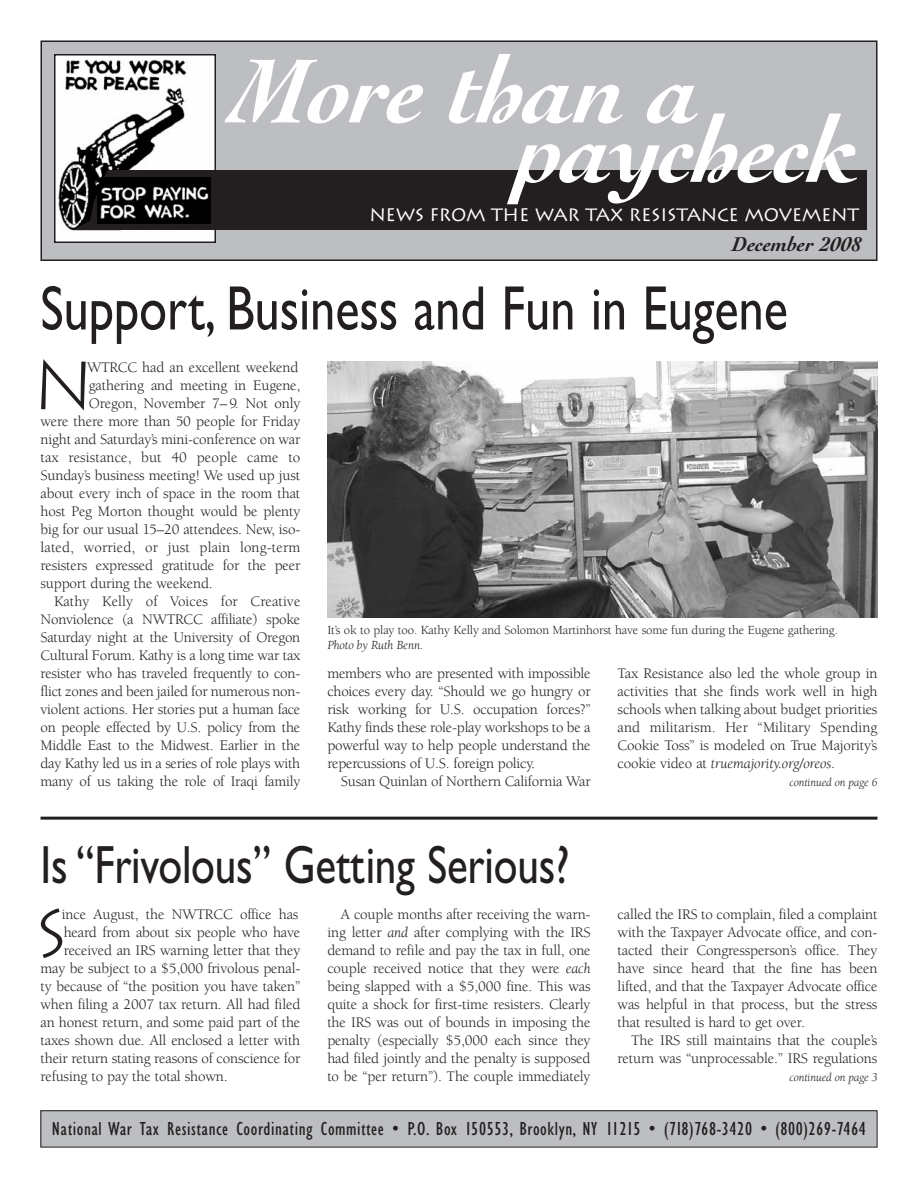
<style>
.page{position:relative;width:918px;height:1188px;background:#fff}
.page>*{position:absolute;margin:0;border:0;box-sizing:border-box;transform-origin:0 0}
.t1{font:italic 700 96px "Cochin";letter-spacing:-.015em;color:#fff}
.t2{font:300 67.5px "Lithos";color:#231f20}
.t3{font:63px "Gill Sans";color:#231f20;scale:.8 1}
.t4{font:54px "Gill Sans";letter-spacing:-.005em;color:#231f20;scale:.8 1}
.t5{font:italic 700 21px "Cochin";color:#231f20}
.t6{font:condensed 19.5px "Gill Sans";letter-spacing:.03em;color:#231f20}
.t7{font:18px "Lithos";letter-spacing:-.015em;color:#fff}
.t8{font:15px/18px "Berkeley";letter-spacing:-.01em;color:#231f20;text-align:justify}
.t9{font:15px "Berkeley";letter-spacing:.01em;color:#231f20}
.t10{font:12.75px "Berkeley";letter-spacing:-.01em;color:#231f20}
.t11{font:italic 12.75px "Berkeley";letter-spacing:-.01em;color:#231f20}
.t12{font:italic 12px "Berkeley";letter-spacing:-.01em;color:#231f20}
.s1{font-style:italic}
</style>
<div class="page">
<div style="left:41px;top:1111px;width:836px;height:36px;background:#bdbec1"></div>
<div style="left:40px;top:1110px;width:838px;height:38px;border:1px solid #231f20"></div>
<div style="left:41px;top:41px;width:836px;height:219px;background:#bdbec1"></div>
<div style="left:40px;top:40px;width:838px;height:221px;border:2px solid #231f20"></div>
<img style="left:57px;top:57px;width:156px;height:183px">
<div style="left:54px;top:54px;width:162px;height:189px;border:2px solid #231f20"></div>
<div style="left:111px;top:170px;width:756px;height:60px;background:#231f20"></div>
<svg style="left:73px;top:170px;width:38px;height:60px;background:#3f3e3e"></svg>
<img style="left:98px;top:177px;width:112px;height:47px">
<img style="left:327px;top:362px;width:551px;height:256px">
<hr style="left:40px;top:817px;width:838px;height:3px;background:#231f20">
<h1 class="t1" style="left:235px;top:54px;width:468px">More than a</h1>
<h1 class="t1" style="left:517px;top:113px;width:345px">paycheck</h1>
<h3 class="t5" style="left:732px;top:236px;width:131px">December 2008</h3>
<p class="t7" style="left:369px;top:205px;width:491px">NEWS FROM THE WAR TAX RESISTANCE MOVEMENT</p>
<h3 class="t3" style="left:40px;top:286px;width:936px">Support, Business and Fun in Eugene</h3>
<h2 class="t2" style="left:33px;top:346px;width:62px">N</h2>
<p class="t8" style="left:87px;top:360px;width:213px">WTRCC had an excellent weekend</p>
<p class="t8" style="left:89px;top:378px;width:213px">gathering and meeting in Eugene,</p>
<p class="t8" style="left:89px;top:396px;width:213px">Oregon, November 7– 9. Not only</p>
<p class="t8" style="left:40px;top:414px;width:261px">were there more than 50 people for Friday</p>
<p class="t8" style="left:40px;top:432px;width:261px">night and Saturday’s mini-conference on war</p>
<p class="t8" style="left:40px;top:450px;width:261px">tax resistance, but 40 people came to</p>
<p class="t8" style="left:40px;top:468px;width:261px">Sunday’s business meeting! We used up just</p>
<p class="t8" style="left:40px;top:486px;width:261px">about every inch of space in the room that</p>
<p class="t8" style="left:40px;top:504px;width:261px">host Peg Morton thought would be plenty</p>
<p class="t8" style="left:40px;top:522px;width:261px">big for our usual 15–20 attendees. New, iso-</p>
<p class="t9" style="left:40px;top:541px;width:261px">lated, worried, or just plain long-term</p>
<p class="t8" style="left:40px;top:558px;width:261px">resisters expressed gratitude for the peer</p>
<p class="t8" style="left:40px;top:576px;width:174px">support during the weekend.</p>
<p class="t8" style="left:54px;top:594px;width:248px">Kathy Kelly of Voices for Creative</p>
<p class="t8" style="left:40px;top:612px;width:261px">Nonviolence (a NWTRCC affiliate) spoke</p>
<p class="t8" style="left:40px;top:630px;width:261px">Saturday night at the University of Oregon</p>
<p class="t8" style="left:40px;top:648px;width:261px">Cultural Forum. Kathy is a long time war tax</p>
<p class="t8" style="left:40px;top:666px;width:261px">resister who has traveled frequently to con-</p>
<p class="t8" style="left:40px;top:684px;width:261px">flict zones and been jailed for numerous non-</p>
<p class="t8" style="left:40px;top:702px;width:261px">violent actions. Her stories put a human face</p>
<p class="t8" style="left:40px;top:720px;width:261px">on people effected by U.S. policy from the</p>
<p class="t8" style="left:40px;top:738px;width:261px">Middle East to the Midwest. Earlier in the</p>
<p class="t8" style="left:40px;top:756px;width:261px">day Kathy led us in a series of role plays with</p>
<p class="t8" style="left:40px;top:774px;width:261px">many of us taking the role of Iraqi family</p>
<p class="t10" style="left:327px;top:625px;width:512px">It’s ok to play too. Kathy Kelly and Solomon Martinhorst have some fun during the Eugene gathering.</p>
<p class="t11" style="left:327px;top:640px;width:97px">Photo by Ruth Benn.</p>
<p class="t8" style="left:327px;top:666px;width:265px">members who are presented with impossible choices every day. “Should we go hungry or risk working for U.S. occupation forces?” Kathy finds these role-play workshops to be a powerful way to help people understand the repercussions of U.S. foreign policy.</p>
<p class="t8" style="left:341px;top:774px;width:251px">Susan Quinlan of Northern California War</p>
<p class="t8" style="left:618px;top:666px;width:261px">Tax Resistance also led the whole group in activities that she finds work well in high schools when talking about budget priorities and militarism. Her “Military Spending Cookie Toss” is modeled on True Majority’s cookie video at <span class="s1">truemajority.org/oreos</span>.</p>
<p class="t12" style="left:789px;top:777px;width:90px">continued on page 6</p>
<h3 class="t4" style="left:40px;top:847px;width:663px">Is “Frivolous” Getting Serious?</h3>
<h2 class="t2" style="left:33px;top:894px;width:36px">S</h2>
<p class="t8" style="left:62px;top:907px;width:238px">ince August, the NWTRCC office has</p>
<p class="t8" style="left:64px;top:925px;width:238px">heard from about six people who have</p>
<p class="t8" style="left:64px;top:943px;width:238px">received an IRS warning letter that they</p>
<p class="t8" style="left:40px;top:961px;width:261px">may be subject to a $5,000 frivolous penal-</p>
<p class="t8" style="left:40px;top:979px;width:261px">ty because of “the position you have taken”</p>
<p class="t8" style="left:40px;top:997px;width:261px">when filing a 2007 tax return. All had filed</p>
<p class="t8" style="left:40px;top:1015px;width:261px">an honest return, and some paid part of the</p>
<p class="t8" style="left:40px;top:1033px;width:261px">taxes shown due. All enclosed a letter with</p>
<p class="t8" style="left:40px;top:1051px;width:261px">their return stating reasons of conscience for</p>
<p class="t8" style="left:40px;top:1069px;width:189px">refusing to pay the total shown.</p>
<p class="t8" style="left:327px;top:907px;width:265px;text-indent:14px">A couple months after receiving the warn&shy;ing letter <span class="s1">and</span> after complying with the IRS demand to refile and pay the tax in full, one couple received notice that they were <span class="s1">each </span>being slapped with a $5,000 fine. This was quite a shock for first-time resisters. Clearly the IRS was out of bounds in imposing the penalty (especially $5,000 each since they had filed jointly and the penalty is supposed to be “per return”). The couple immediately</p>
<p class="t8" style="left:618px;top:906px;width:261px">called the IRS to complain, filed a complaint with the Taxpayer Advocate office, and con&shy;tacted their Congressperson’s office. They have since heard that the fine has been lifted, and that the Taxpayer Advocate office was helpful in that process, but the stress that resulted is hard to get over.</p>
<p class="t8" style="left:618px;top:1032px;width:261px;text-align:right">The IRS still maintains that the couple’s return was “unprocessable.” IRS regulations</p>
<p class="t12" style="left:789px;top:1072px;width:90px">continued on page 3</p>
<h3 class="t6" style="left:52px;top:1122px;width:816px">National War Tax Resistance Coordinating Committee • P.O. Box 150553, Brooklyn, NY 11215 • (718)768-3420 • (800)269-7464</h3>
</div>
